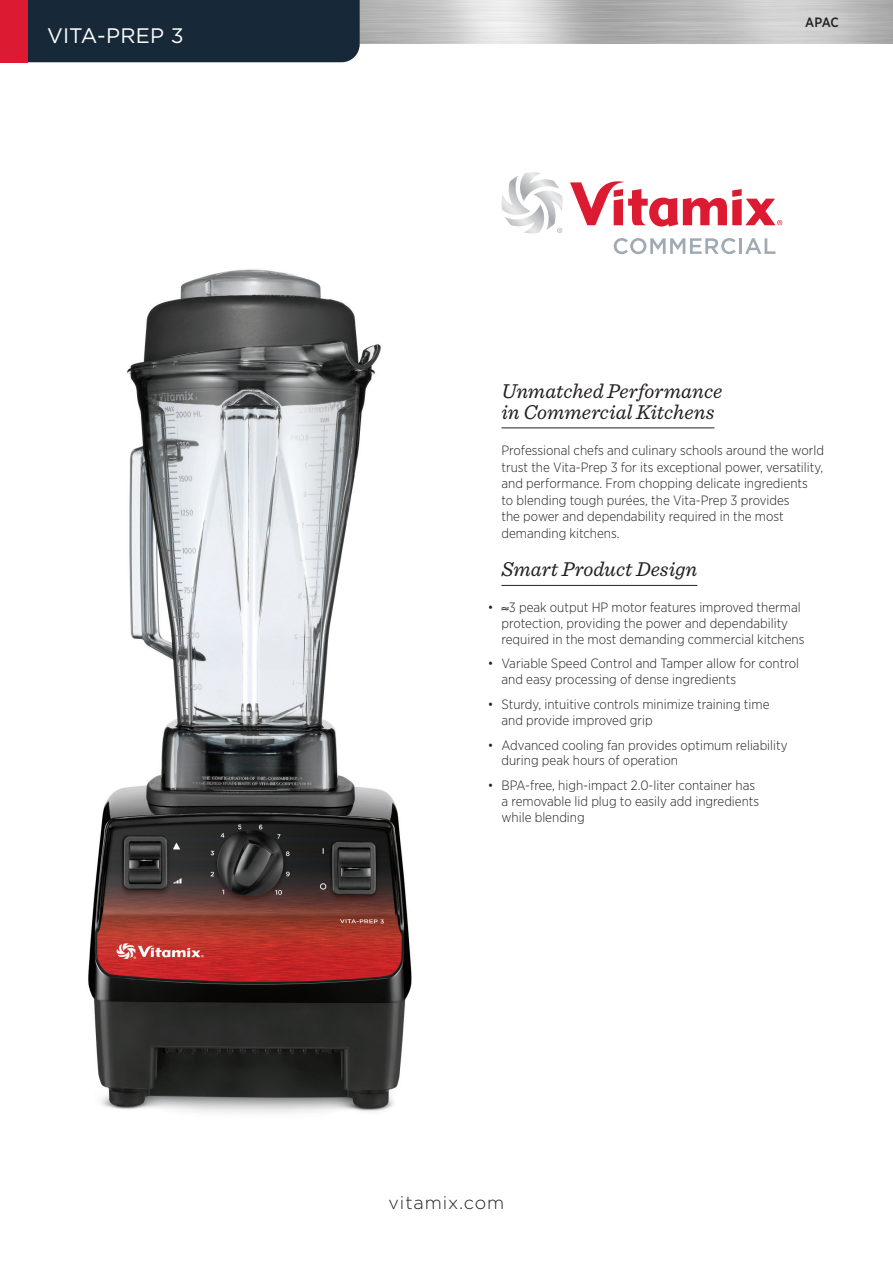
<style>
.page{position:relative;width:893px;height:1263px;background:#fff}
.page>*{position:absolute;margin:0;border:0;box-sizing:border-box;transform-origin:0 0}
.t1{font:italic 21px/21px "Sentinel";color:#231f20}
.Machine_Name{font:21px "Gotham";letter-spacing:.005em;color:#fff}
.t2{font:300 18px "Gotham";letter-spacing:.05em;color:#231f20}
.Text{font:300 13.5px/15.8px "Gotham Narrow";color:#231f20}
.t3{font:500 13.5px "Gotham Narrow";color:#231f20}
</style>
<div class="page">
<svg style="left:570px;top:181px;width:212px;height:46px"></svg>
<svg style="left:501px;top:172px;width:62px;height:61px"></svg>
<svg style="left:614px;top:238px;width:121px;height:16px"></svg>
<hr style="left:739px;top:238px;width:3px;height:16px;background:#9faab2">
<svg style="left:745px;top:238px;width:30px;height:16px"></svg>
<img style="left:88px;top:269px;width:324px;height:845px">
<div style="left:27px;top:0;width:333px;height:62px;background:#172938"></div>
<div style="left:0;top:0;width:27px;height:62px;background:#dc1a32"></div>
<hr style="left:501px;top:428px;width:213px;height:1px;background:#231f20">
<hr style="left:501px;top:585px;width:196px;height:1px;background:#231f20">
<p class="Machine_Name" style="left:47px;top:22px;width:138px">VITA-PREP 3</p>
<p class="t3" style="left:805px;top:14px;width:35px">APAC</p>
<p class="t1" style="left:501px;top:379px;width:222px">Unmatched Performance in Commercial Kitchens</p>
<p class="Text" style="left:501px;top:442px;width:324px;line-height:16.5px">Professional chefs and culinary schools around the world trust the Vita-Prep 3 for its exceptional power, versatility, and performance. From chopping delicate ingredients<br>to blending tough purées, the Vita-Prep 3 provides<br>the power and dependability required in the most demanding kitchens.</p>
<p class="t1" style="left:501px;top:557px;width:197px">Smart Product Design</p>
<p class="Text" style="left:501px;top:599px;width:305px;text-indent:-14px">• ≈3 peak output HP motor features improved thermal protection, providing the power and dependability required in the most demanding commercial kitchens</p>
<p class="Text" style="left:501px;top:655px;width:299px;text-indent:-14px">• Variable Speed Control and Tamper allow for control and easy processing of dense ingredients</p>
<p class="Text" style="left:501px;top:696px;width:269px;text-indent:-14px">• Sturdy, intuitive controls minimize training time and provide improved grip</p>
<p class="Text" style="left:501px;top:736px;width:288px;text-indent:-14px">• Advanced cooling fan provides optimum reliability during peak hours of operation</p>
<p class="Text" style="left:501px;top:777px;width:259px;text-indent:-14px">• BPA-free, high-impact 2.0-liter container has a removable lid plug to easily add ingredients while blending</p>
<p class="t2" style="left:389px;top:1191px;width:117px">vitamix.com</p>
</div>
